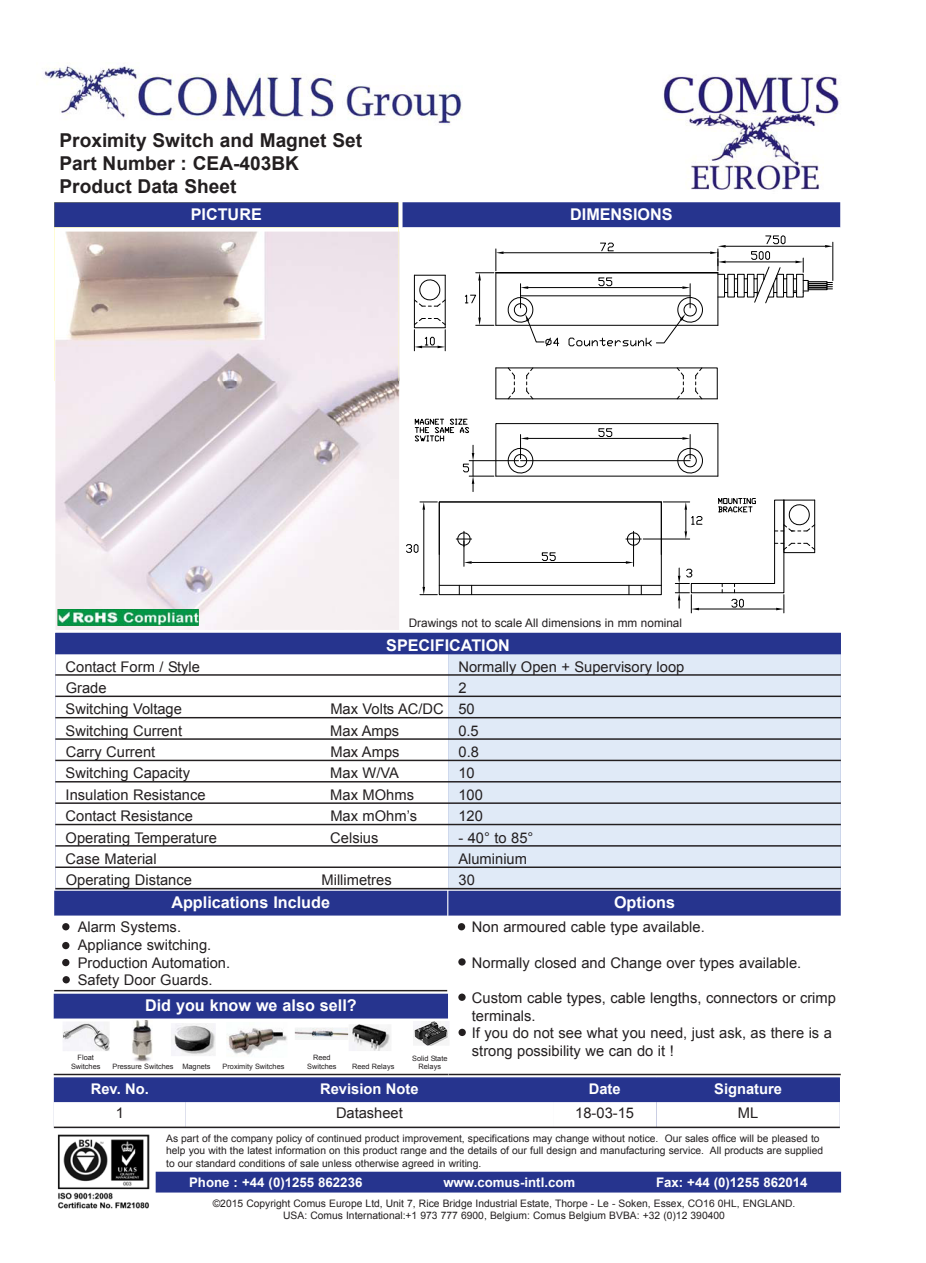
<style>
.page{position:relative;width:926px;height:1263px;background:#fff}
.page>*{position:absolute;margin:0;border:0;box-sizing:border-box;transform-origin:0 0}
.t1{font:700 19.05px/23px "Arial";color:#231f20}
.t2{font:700 16.2px "Arial";color:#fff}
.t3{font:14.7px/17.7px "Arial";color:#231f20}
.t4{font:700 14.7px "Arial";color:#fff}
.t5{font:700 13.2px "Arial";color:#fff}
.t6{font:11.7px "Arial";color:#231f20}
.t7{font:10.35px/12.3px "Arial";color:#231f20}
.t8{font:7.35px/8.9px "Arial";color:#231f20;text-align:center}
</style>
<div class="page">
<div style="left:54px;top:994px;width:394px;height:25px;background:#26348e"></div>
<div style="left:448px;top:891px;width:393px;height:25px;background:#26348e"></div>
<svg style="left:53px;top:1073px;width:788px;height:3px;background:#939191"></svg>
<div style="left:54px;top:891px;width:393px;height:25px;background:#26348e"></div>
<svg style="left:54px;top:989px;width:394px;height:3px"></svg>
<div style="left:54px;top:1078px;width:132px;height:24px;background:#26348e"></div>
<div style="left:186px;top:1078px;width:367px;height:24px;background:#26348e"></div>
<div style="left:553px;top:1078px;width:103px;height:24px;background:#26348e"></div>
<div style="left:656px;top:1078px;width:184px;height:24px;background:#26348e"></div>
<svg style="left:53px;top:1126px;width:787px;height:3px;background:#8d8c8e"></svg>
<div style="left:156px;top:1172px;width:685px;height:21px;background:#26348e"></div>
<img style="left:44px;top:66px;width:418px;height:58px">
<img style="left:663px;top:75px;width:177px;height:115px">
<img style="left:58px;top:1134px;width:92px;height:75px">
<div style="left:458px;top:923px;width:7px;height:7px;background:#231f20;border-radius:50%"></div>
<div style="left:54px;top:202px;width:344px;height:25px;background:#26348e"></div>
<div style="left:458px;top:958px;width:8px;height:8px;background:#231f20;border-radius:50%"></div>
<div style="left:62px;top:923px;width:7px;height:7px;background:#231f20;border-radius:50%"></div>
<div style="left:62px;top:942px;width:7px;height:7px;background:#231f20;border-radius:50%"></div>
<div style="left:62px;top:959px;width:7px;height:7px;background:#231f20;border-radius:50%"></div>
<div style="left:63px;top:976px;width:7px;height:7px;background:#231f20;border-radius:50%"></div>
<div style="left:458px;top:994px;width:8px;height:7px;background:#231f20;border-radius:50%"></div>
<div style="left:458px;top:1029px;width:8px;height:7px;background:#231f20;border-radius:50%"></div>
<img style="left:132px;top:1020px;width:21px;height:42px">
<img style="left:63px;top:1022px;width:47px;height:29px">
<img style="left:171px;top:1023px;width:44px;height:33px">
<img style="left:226px;top:1028px;width:61px;height:27px">
<img style="left:295px;top:1027px;width:53px;height:13px">
<img style="left:349px;top:1024px;width:42px;height:27px">
<img style="left:413px;top:1021px;width:36px;height:25px">
<div style="left:402px;top:202px;width:438px;height:25px;background:#26348e"></div>
<svg style="left:406px;top:235px;width:428px;height:379px"></svg>
<div style="left:55px;top:633px;width:786px;height:21px;background:#26348e"></div>
<div style="left:448px;top:654px;width:393px;height:21px;background:#e0eaf7"></div>
<div style="left:448px;top:675px;width:393px;height:21px;background:#e0eaf7"></div>
<div style="left:448px;top:696px;width:393px;height:22px;background:#e0eaf7"></div>
<div style="left:448px;top:718px;width:393px;height:21px;background:#e0eaf7"></div>
<div style="left:448px;top:739px;width:393px;height:21px;background:#e0eaf7"></div>
<div style="left:448px;top:760px;width:393px;height:22px;background:#e0eaf7"></div>
<div style="left:448px;top:782px;width:393px;height:21px;background:#e0eaf7"></div>
<div style="left:448px;top:803px;width:393px;height:22px;background:#e0eaf7"></div>
<div style="left:448px;top:825px;width:393px;height:21px;background:#e0eaf7"></div>
<div style="left:448px;top:846px;width:393px;height:21px;background:#e0eaf7"></div>
<div style="left:448px;top:867px;width:393px;height:22px;background:#e0eaf7"></div>
<svg style="left:55px;top:673px;width:786px;height:3px"></svg>
<svg style="left:55px;top:695px;width:786px;height:3px"></svg>
<svg style="left:55px;top:716px;width:786px;height:3px"></svg>
<svg style="left:55px;top:738px;width:786px;height:3px"></svg>
<svg style="left:55px;top:759px;width:786px;height:3px;background:#8a8b8f"></svg>
<svg style="left:55px;top:780px;width:786px;height:3px"></svg>
<svg style="left:55px;top:802px;width:786px;height:3px"></svg>
<svg style="left:55px;top:823px;width:786px;height:3px;background:#8a8b8f"></svg>
<svg style="left:55px;top:844px;width:786px;height:3px"></svg>
<svg style="left:55px;top:866px;width:786px;height:3px"></svg>
<svg style="left:55px;top:887px;width:786px;height:3px;background:#81828a"></svg>
<img style="left:55px;top:231px;width:344px;height:399px">
<img style="left:58px;top:609px;width:141px;height:17px">
<p class="t1" style="left:60px;top:130px;width:304px">Proximity Switch and Magnet Set<br>Part Number : CEA-403BK<br>Product Data Sheet</p>
<p class="t2" style="left:191px;top:203px;width:72px">PICTURE</p>
<p class="t2" style="left:570px;top:203px;width:104px">DIMENSIONS</p>
<p class="t6" style="left:409px;top:615px;width:275px">Drawings not to scale All dimensions in mm nominal</p>
<p class="t2" style="left:386px;top:634px;width:125px">SPECIFICATION</p>
<p class="t3" style="left:66px;top:658px;width:136px">Contact Form / Style</p>
<p class="t3" style="left:458px;top:658px;width:227px">Normally Open + Supervisory loop</p>
<p class="t3" style="left:66px;top:679px;width:42px">Grade</p>
<p class="t3" style="left:458px;top:679px;width:10px">2</p>
<p class="t3" style="left:66px;top:701px;width:118px">Switching Voltage</p>
<p class="t3" style="left:330px;top:701px;width:146px">Max Volts AC/DC 50</p>
<p class="t3" style="left:66px;top:722px;width:118px">Switching Current</p>
<p class="t3" style="left:330px;top:722px;width:70px">Max Amps</p>
<p class="t3" style="left:458px;top:722px;width:22px">0.5</p>
<p class="t3" style="left:66px;top:743px;width:91px">Carry Current</p>
<p class="t3" style="left:330px;top:743px;width:70px">Max Amps</p>
<p class="t3" style="left:458px;top:743px;width:22px">0.8</p>
<p class="t3" style="left:66px;top:765px;width:126px">Switching Capacity</p>
<p class="t3" style="left:330px;top:765px;width:70px">Max W/VA</p>
<p class="t3" style="left:458px;top:765px;width:18px">10</p>
<p class="t3" style="left:66px;top:786px;width:141px">Insulation Resistance</p>
<p class="t3" style="left:330px;top:786px;width:85px">Max MOhms</p>
<p class="t3" style="left:458px;top:786px;width:26px">100</p>
<p class="t3" style="left:66px;top:807px;width:129px">Contact Resistance</p>
<p class="t3" style="left:330px;top:807px;width:88px">Max mOhm’s</p>
<p class="t3" style="left:458px;top:807px;width:26px">120</p>
<p class="t3" style="left:66px;top:829px;width:153px">Operating Temperature</p>
<p class="t3" style="left:330px;top:829px;width:50px">Celsius</p>
<p class="t3" style="left:458px;top:829px;width:77px">- 40° to 85°</p>
<p class="t3" style="left:66px;top:850px;width:93px">Case Material</p>
<p class="t3" style="left:458px;top:850px;width:70px">Aluminium</p>
<p class="t3" style="left:66px;top:871px;width:128px">Operating Distance</p>
<p class="t3" style="left:321px;top:871px;width:72px">Millimetres</p>
<p class="t3" style="left:458px;top:871px;width:18px">30</p>
<p class="t2" style="left:171px;top:892px;width:160px">Applications Include</p>
<p class="t3" style="left:78px;top:918px;width:154px">Alarm Systems.<br>Appliance switching.<br>Production Automation.<br>Safety Door Guards.</p>
<p class="t2" style="left:145px;top:995px;width:213px">Did you know we also sell?</p>
<p class="t8" style="left:71px;top:1053px;width:31px">Float<br>Switches</p>
<p class="t8" style="left:313px;top:1053px;width:19px">Reed</p>
<p class="t8" style="left:113px;top:1062px;width:99px">Pressure Switches Magnets</p>
<p class="t8" style="left:223px;top:1062px;width:63px">Proximity Switches</p>
<p class="t8" style="left:307px;top:1062px;width:31px">Switches</p>
<p class="t8" style="left:412px;top:1054px;width:37px">Solid State</p>
<p class="t8" style="left:352px;top:1062px;width:44px">Reed Relays</p>
<p class="t8" style="left:418px;top:1062px;width:24px">Relays</p>
<p class="t2" style="left:614px;top:892px;width:63px">Options</p>
<p class="t3" style="left:472px;top:918px;width:234px">Non armoured cable type available.</p>
<p class="t3" style="left:472px;top:954px;width:331px">Normally closed and Change over types available.</p>
<p class="t3" style="left:472px;top:989px;width:366px">Custom cable types, cable lengths, connectors or crimp terminals.<br>If you do not see what you need, just ask, as there is a strong possibility we can do it !</p>
<p class="t4" style="left:91px;top:1079px;width:60px">Rev. No.</p>
<p class="t4" style="left:320px;top:1079px;width:100px">Revision Note</p>
<p class="t4" style="left:589px;top:1079px;width:33px">Date</p>
<p class="t4" style="left:714px;top:1079px;width:69px">Signature</p>
<p class="t3" style="left:116px;top:1104px;width:10px">1</p>
<p class="t3" style="left:336px;top:1104px;width:68px">Datasheet</p>
<p class="t3" style="left:575px;top:1104px;width:60px">18-03-15</p>
<p class="t3" style="left:738px;top:1104px;width:22px">ML</p>
<p class="t7" style="left:166px;top:1132px;width:658px">As part of the company policy of continued product improvement, specifications may change without notice. Our sales office will be pleased to help you with the latest information on this product range and the details of our full design and manufacturing service. All products are supplied to our standard conditions of sale unless otherwise agreed in writing.</p>
<p class="t5" style="left:189px;top:1173px;width:175px">Phone : +44 (0)1255 862236</p>
<p class="t5" style="left:443px;top:1173px;width:133px">www.comus-intl.com</p>
<p class="t5" style="left:656px;top:1173px;width:153px">Fax: +44 (0)1255 862014</p>
<p class="t7" style="left:213px;top:1197px;width:584px;text-align:center">©2015 Copyright Comus Europe Ltd, Unit 7, Rice Bridge Industrial Estate, Thorpe - Le - Soken, Essex, CO16 0HL, ENGLAND.<br>USA: Comus International:+1 973 777 6900, Belgium: Comus Belgium BVBA: +32 (0)12 390400</p>
</div>
